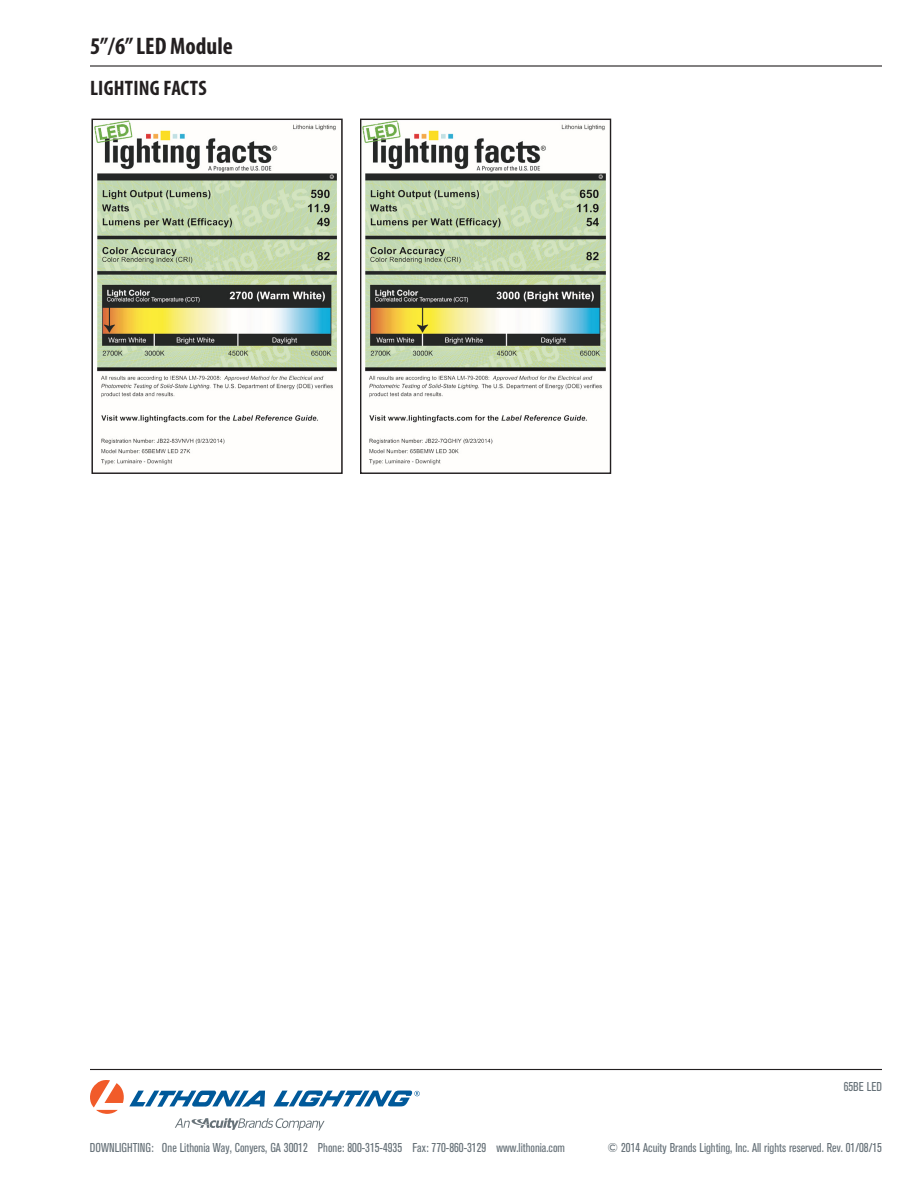
<style>
.page{position:relative;width:918px;height:1188px;background:#fff}
.page>*{position:absolute;margin:0;border:0;box-sizing:border-box;transform-origin:0 0}
.t1{font:700 condensed 24px "Myriad Pro";color:#231f20}
.t2{font:700 condensed 21px "Myriad Pro";letter-spacing:.01em;color:#231f20}
.t3{font:condensed 12.75px "Akzidenz Grotesk BE";color:#667178}
</style>
<div class="page">
<hr style="left:90px;top:1069px;width:792px;height:1px;background:#231f20">
<svg style="left:90px;top:1080px;width:330px;height:51px"></svg>
<img style="left:94px;top:121px;width:243px;height:344px">
<div style="left:91px;top:119px;width:252px;height:355px;border:1px solid #231f20"></div>
<img style="left:362px;top:121px;width:244px;height:344px">
<div style="left:360px;top:119px;width:251px;height:355px;border:1px solid #231f20"></div>
<hr style="left:90px;top:65px;width:792px;height:2px;background:#231f20">
<h1 class="t1" style="left:90px;top:31px;width:144px">5”/6” LED Module</h1>
<h2 class="t2" style="left:90px;top:75px;width:118px">LIGHTING FACTS</h2>
<p class="t3" style="left:844px;top:1079px;width:40px">65BE LED</p>
<p class="t3" style="left:90px;top:1141px;width:477px">DOWNLIGHTING: One Lithonia Way, Conyers, GA 30012 Phone: 800-315-4935 Fax: 770-860-3129 www.lithonia.com</p>
<p class="t3" style="left:608px;top:1141px;width:276px">© 2014 Acuity Brands Lighting, Inc. All rights reserved. Rev. 01/08/15</p>
</div>
